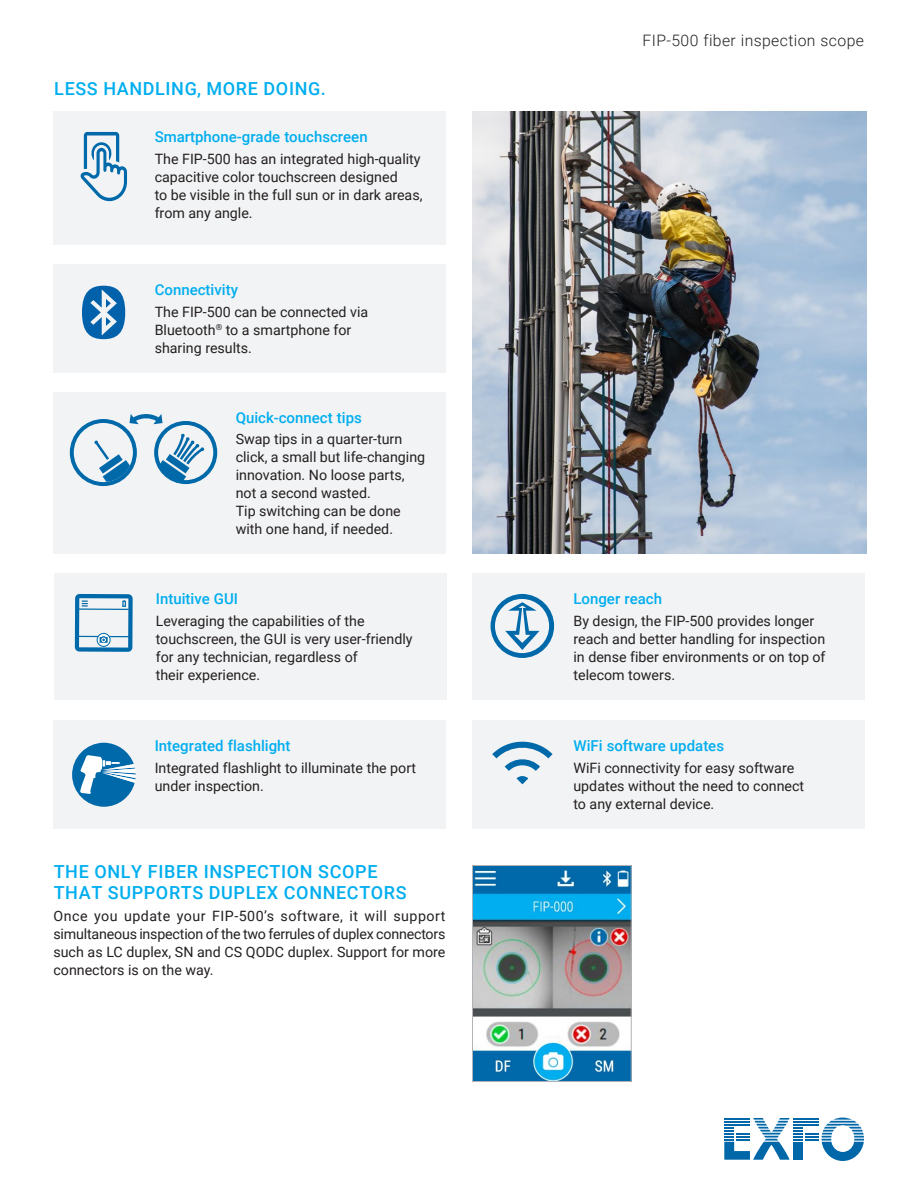
<style>
.page{position:relative;width:918px;height:1188px;background:#fff}
.page>*{position:absolute;margin:0;border:0;box-sizing:border-box;transform-origin:0 0}
.t1{font:500 18px/21px "Roboto";letter-spacing:.035em;color:#00aeef}
.t2{font:300 15.75px "Roboto";letter-spacing:.025em;color:#231f20}
.t3{font:500 15px "Roboto";color:#00aeef}
.t4{font:14.25px/18px "Roboto";color:#231f20}
</style>
<div class="page">
<svg style="left:724px;top:1118px;width:140px;height:43px"></svg>
<hr style="left:724px;top:1124px;width:26px;height:2px;background:#0068a9">
<div style="left:53px;top:393px;width:393px;height:161px;background:#f2f3f4"></div>
<svg style="left:70px;top:414px;width:134px;height:72px"></svg>
<div style="left:154px;top:421px;width:63px;height:63px;border:4px solid #0069aa;border-radius:50%"></div>
<div style="left:53px;top:264px;width:393px;height:109px;background:#f2f3f4"></div>
<svg style="left:82px;top:286px;width:43px;height:53px"></svg>
<div style="left:472px;top:720px;width:392px;height:109px;background:#f2f3f4"></div>
<svg style="left:492px;top:741px;width:61px;height:44px"></svg>
<div style="left:53px;top:111px;width:393px;height:133px;background:#f2f3f4"></div>
<svg style="left:80px;top:132px;width:47px;height:70px"></svg>
<div style="left:55px;top:573px;width:392px;height:127px;background:#f2f3f4"></div>
<svg style="left:75px;top:594px;width:58px;height:58px"></svg>
<div style="left:472px;top:573px;width:392px;height:127px;background:#f2f3f4"></div>
<svg style="left:490px;top:594px;width:64px;height:64px"></svg>
<div style="left:53px;top:720px;width:393px;height:109px;background:#f2f3f4"></div>
<svg style="left:72px;top:743px;width:64px;height:64px"></svg>
<img style="left:472px;top:111px;width:394px;height:443px">
<img style="left:474px;top:867px;width:156px;height:213px">
<div style="left:472px;top:865px;width:160px;height:217px;border:1px solid #b2b3b7"></div>
<p class="t1" style="left:54px;top:77px;width:273px">LESS HANDLING, MORE DOING.</p>
<p class="t3" style="left:155px;top:126px;width:214px">Smartphone-grade touchscreen</p>
<p class="t4" style="left:155px;top:149px;width:269px">The FIP-500 has an integrated high-quality capacitive color touchscreen designed<br>to be visible in the full sun or in dark areas, from any angle.</p>
<p class="t3" style="left:155px;top:279px;width:85px">Connectivity</p>
<p class="t4" style="left:155px;top:302px;width:215px">The FIP-500 can be connected via<br>Bluetooth<sup>®</sup> to a smartphone for sharing results.</p>
<p class="t3" style="left:236px;top:407px;width:128px">Quick-connect tips</p>
<p class="t4" style="left:236px;top:430px;width:191px">Swap tips in a quarter-turn click, a small but life-changing innovation. No loose parts, not a second wasted.<br>Tip switching can be done with one hand, if needed.</p>
<p class="t3" style="left:156px;top:589px;width:84px">Intuitive GUI</p>
<p class="t4" style="left:156px;top:611px;width:258px">Leveraging the capabilities of the touchscreen, the GUI is very user‑friendly for any technician, regardless of<br>their experience.</p>
<p class="t3" style="left:155px;top:735px;width:137px">Integrated flashlight</p>
<p class="t4" style="left:155px;top:758px;width:263px">Integrated flashlight to illuminate the port under inspection.</p>
<p class="t1" style="left:54px;top:861px;width:354px">THE ONLY FIBER INSPECTION SCOPE<br>THAT SUPPORTS DUPLEX CONNECTORS</p>
<p class="t4" style="left:53px;top:906px;width:394px;text-align:justify">Once you update your FIP-500’s software, it will support simultaneous inspection of the two ferrules of duplex connectors such as LC duplex, SN and CS QODC duplex. Support for more connectors is on the way.</p>
<p class="t2" style="left:643px;top:30px;width:223px">FIP-500 fiber inspection scope</p>
<p class="t3" style="left:573px;top:589px;width:90px">Longer reach</p>
<p class="t4" style="left:573px;top:611px;width:254px">By design, the FIP-500 provides longer reach and better handling for inspection in dense fiber environments or on top of telecom towers.</p>
<p class="t3" style="left:573px;top:735px;width:152px">WiFi software updates</p>
<p class="t4" style="left:573px;top:758px;width:232px">WiFi connectivity for easy software updates without the need to connect to any external device.</p>
</div>
